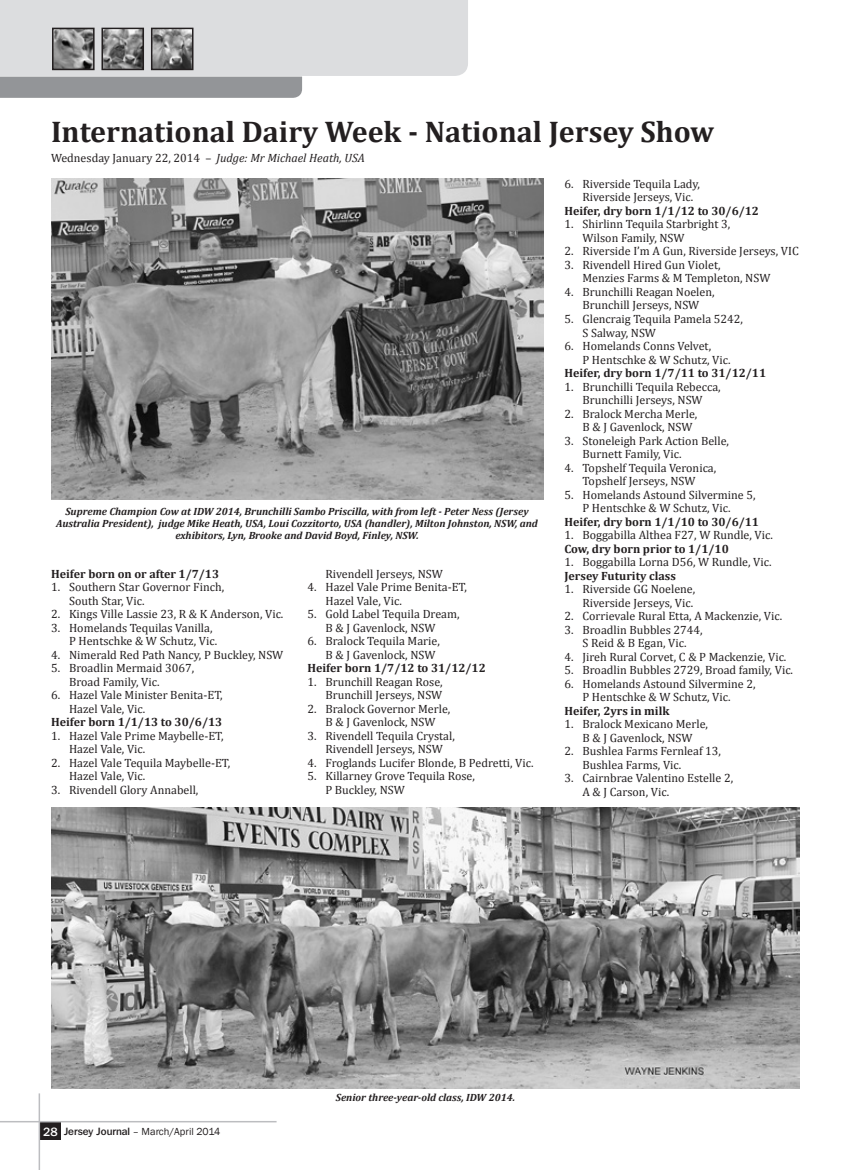
<style>
.page{position:relative;width:851px;height:1170px;background:#fff}
.page>*{position:absolute;margin:0;border:0;box-sizing:border-box;transform-origin:0 0}
.t1{font:700 30px "Cambria";color:#231f20}
.t2{font:12px "Cambria";color:#231f20}
.t3{font:700 12px "Cambria";color:#231f20}
.t4{font:italic 700 10.5px/12px "Cambria";color:#231f20;text-align:center}
.t5{font:10.5px "Franklin Gothic";color:#231f20}
.s1{font-style:italic}
.s2{font-family:"Franklin Gothic IT Cby BT";font-weight:500;font-size:12px;color:#fff}
.s3{font-family:"Franklin Gothic IT Cby BT";font-weight:500}
</style>
<div class="page">
<svg style="left:0;top:0;width:468px;height:98px;background:#d3d4d6"></svg>
<img style="left:55px;top:31px;width:37px;height:36px">
<div style="left:52px;top:28px;width:43px;height:42px;border:2px solid #231f20"></div>
<img style="left:104px;top:31px;width:37px;height:36px">
<div style="left:101px;top:28px;width:43px;height:42px;border:2px solid #231f20"></div>
<img style="left:154px;top:31px;width:36px;height:36px">
<div style="left:151px;top:28px;width:42px;height:42px;border:2px solid #231f20"></div>
<div style="left:40px;top:1122px;width:21px;height:17px;background:#231f20"></div>
<hr style="left:39px;top:1093px;width:1px;height:76px;background:#bcbdc0">
<hr style="left:0;top:1120px;width:276px;height:2px;background:#bcbdc0">
<img style="left:51px;top:178px;width:492px;height:322px">
<img style="left:51px;top:807px;width:748px;height:280px">
<p class="t1" style="left:51px;top:111px;width:664px">International Dairy Week - National Jersey Show</p>
<p class="t2" style="left:51px;top:151px;width:315px">Wednesday January 22, 2014 – <span class="s1">Judge: Mr Michael Heath, USA</span></p>
<p class="t4" style="left:56px;top:504px;width:483px">Supreme Champion Cow at IDW 2014, Brunchilli Sambo Priscilla, with from left - Peter Ness (Jersey<br>Australia President), judge Mike Heath, USA, Loui Cozzitorto, USA (handler), Milton Johnston, NSW, and exhibitors, Lyn, Brooke and David Boyd, Finley, NSW.</p>
<p class="t3" style="left:51px;top:565px;width:169px">Heifer born on or after 1/7/13</p>
<p class="t2" style="left:51px;top:580px;width:174px">1. Southern Star Governor Finch,</p>
<p class="t2" style="left:69px;top:593px;width:77px">South Star, Vic.</p>
<p class="t2" style="left:51px;top:607px;width:234px">2. Kings Ville Lassie 23, R &amp; K Anderson, Vic.</p>
<p class="t2" style="left:51px;top:620px;width:163px">3. Homelands Tequilas Vanilla,</p>
<p class="t2" style="left:69px;top:634px;width:149px">P Hentschke &amp; W Schutz, Vic.</p>
<p class="t2" style="left:51px;top:647px;width:234px">4. Nimerald Red Path Nancy, P Buckley, NSW</p>
<p class="t2" style="left:51px;top:661px;width:145px">5. Broadlin Mermaid 3067,</p>
<p class="t2" style="left:69px;top:674px;width:92px">Broad Family, Vic.</p>
<p class="t2" style="left:51px;top:688px;width:173px">6. Hazel Vale Minister Benita-ET,</p>
<p class="t2" style="left:69px;top:701px;width:78px">Hazel Vale, Vic.</p>
<p class="t3" style="left:51px;top:713px;width:173px">Heifer born 1/1/13 to 30/6/13</p>
<p class="t2" style="left:51px;top:728px;width:174px">1. Hazel Vale Prime Maybelle-ET,</p>
<p class="t2" style="left:69px;top:742px;width:78px">Hazel Vale, Vic.</p>
<p class="t2" style="left:51px;top:755px;width:181px">2. Hazel Vale Tequila Maybelle-ET,</p>
<p class="t2" style="left:69px;top:769px;width:78px">Hazel Vale, Vic.</p>
<p class="t2" style="left:51px;top:782px;width:149px">3. Rivendell Glory Annabell,</p>
<p class="t2" style="left:325px;top:566px;width:119px">Rivendell Jerseys, NSW</p>
<p class="t2" style="left:307px;top:580px;width:161px">4. Hazel Vale Prime Benita-ET,</p>
<p class="t2" style="left:325px;top:593px;width:78px">Hazel Vale, Vic.</p>
<p class="t2" style="left:307px;top:607px;width:154px">5. Gold Label Tequila Dream,</p>
<p class="t2" style="left:325px;top:620px;width:111px">B &amp; J Gavenlock, NSW</p>
<p class="t2" style="left:307px;top:634px;width:134px">6. Bralock Tequila Marie,</p>
<p class="t2" style="left:325px;top:647px;width:111px">B &amp; J Gavenlock, NSW</p>
<p class="t3" style="left:307px;top:659px;width:180px">Heifer born 1/7/12 to 31/12/12</p>
<p class="t2" style="left:307px;top:674px;width:137px">1. Brunchill Reagan Rose,</p>
<p class="t2" style="left:325px;top:688px;width:118px">Brunchill Jerseys, NSW</p>
<p class="t2" style="left:307px;top:701px;width:144px">2. Bralock Governor Merle,</p>
<p class="t2" style="left:325px;top:715px;width:111px">B &amp; J Gavenlock, NSW</p>
<p class="t2" style="left:307px;top:728px;width:149px">3. Rivendell Tequila Crystal,</p>
<p class="t2" style="left:325px;top:742px;width:119px">Rivendell Jerseys, NSW</p>
<p class="t2" style="left:307px;top:755px;width:227px">4. Froglands Lucifer Blonde, B Pedretti, Vic.</p>
<p class="t2" style="left:307px;top:769px;width:169px">5. Killarney Grove Tequila Rose,</p>
<p class="t2" style="left:325px;top:782px;width:81px">P Buckley, NSW</p>
<p class="t2" style="left:564px;top:177px;width:137px">6. Riverside Tequila Lady,</p>
<p class="t2" style="left:582px;top:190px;width:112px">Riverside Jerseys, Vic.</p>
<p class="t3" style="left:564px;top:202px;width:196px">Heifer, dry born 1/1/12 to 30/6/12</p>
<p class="t2" style="left:564px;top:217px;width:167px">1. Shirlinn Tequila Starbright 3,</p>
<p class="t2" style="left:582px;top:231px;width:104px">Wilson Family, NSW</p>
<p class="t2" style="left:564px;top:244px;width:236px">2. Riverside I’m A Gun, Riverside Jerseys, VIC</p>
<p class="t2" style="left:564px;top:258px;width:158px">3. Rivendell Hired Gun Violet,</p>
<p class="t2" style="left:582px;top:271px;width:189px">Menzies Farms &amp; M Templeton, NSW</p>
<p class="t2" style="left:564px;top:285px;width:151px">4. Brunchilli Reagan Noelen,</p>
<p class="t2" style="left:582px;top:298px;width:118px">Brunchill Jerseys, NSW</p>
<p class="t2" style="left:564px;top:312px;width:180px">5. Glencraig Tequila Pamela 5242,</p>
<p class="t2" style="left:582px;top:325px;width:75px">S Salway, NSW</p>
<p class="t2" style="left:564px;top:339px;width:148px">6. Homelands Conns Velvet,</p>
<p class="t2" style="left:582px;top:352px;width:149px">P Hentschke &amp; W Schutz, Vic.</p>
<p class="t3" style="left:564px;top:364px;width:203px">Heifer, dry born 1/7/11 to 31/12/11</p>
<p class="t2" style="left:564px;top:379px;width:158px">1. Brunchilli Tequila Rebecca,</p>
<p class="t2" style="left:582px;top:393px;width:122px">Brunchilli Jerseys, NSW</p>
<p class="t2" style="left:564px;top:406px;width:134px">2. Bralock Mercha Merle,</p>
<p class="t2" style="left:582px;top:420px;width:111px">B &amp; J Gavenlock, NSW</p>
<p class="t2" style="left:564px;top:433px;width:166px">3. Stoneleigh Park Action Belle,</p>
<p class="t2" style="left:582px;top:447px;width:100px">Burnett Family, Vic.</p>
<p class="t2" style="left:564px;top:460px;width:153px">4. Topshelf Tequila Veronica,</p>
<p class="t2" style="left:582px;top:474px;width:115px">Topshelf Jerseys, NSW</p>
<p class="t2" style="left:564px;top:487px;width:192px">5. Homelands Astound Silvermine 5,</p>
<p class="t2" style="left:582px;top:501px;width:149px">P Hentschke &amp; W Schutz, Vic.</p>
<p class="t3" style="left:564px;top:513px;width:196px">Heifer, dry born 1/1/10 to 30/6/11</p>
<p class="t2" style="left:564px;top:528px;width:210px">1. Boggabilla Althea F27, W Rundle, Vic.</p>
<p class="t3" style="left:564px;top:540px;width:166px">Cow, dry born prior to 1/1/10</p>
<p class="t2" style="left:564px;top:555px;width:208px">1. Boggabilla Lorna D56, W Rundle, Vic.</p>
<p class="t3" style="left:564px;top:567px;width:113px">Jersey Futurity class</p>
<p class="t2" style="left:564px;top:582px;width:132px">1. Riverside GG Noelene,</p>
<p class="t2" style="left:582px;top:595px;width:112px">Riverside Jerseys, Vic.</p>
<p class="t2" style="left:564px;top:609px;width:219px">2. Corrievale Rural Etta, A Mackenzie, Vic.</p>
<p class="t2" style="left:564px;top:622px;width:139px">3. Broadlin Bubbles 2744,</p>
<p class="t2" style="left:582px;top:636px;width:105px">S Reid &amp; B Egan, Vic.</p>
<p class="t2" style="left:564px;top:649px;width:223px">4. Jireh Rural Corvet, C &amp; P Mackenzie, Vic.</p>
<p class="t2" style="left:564px;top:663px;width:230px">5. Broadlin Bubbles 2729, Broad family, Vic.</p>
<p class="t2" style="left:564px;top:676px;width:192px">6. Homelands Astound Silvermine 2,</p>
<p class="t2" style="left:582px;top:690px;width:149px">P Hentschke &amp; W Schutz, Vic.</p>
<p class="t3" style="left:564px;top:702px;width:106px">Heifer, 2yrs in milk</p>
<p class="t2" style="left:564px;top:717px;width:145px">1. Bralock Mexicano Merle,</p>
<p class="t2" style="left:582px;top:730px;width:111px">B &amp; J Gavenlock, NSW</p>
<p class="t2" style="left:564px;top:744px;width:158px">2. Bushlea Farms Fernleaf 13,</p>
<p class="t2" style="left:582px;top:757px;width:100px">Bushlea Farms, Vic.</p>
<p class="t2" style="left:564px;top:771px;width:170px">3. Cairnbrae Valentino Estelle 2,</p>
<p class="t2" style="left:582px;top:784px;width:88px">A &amp; J Carson, Vic.</p>
<p class="t5" style="left:43px;top:1125px;width:179px"><span class="s2">28</span> <span class="s3">Jersey Journal</span> – March/April 2014</p>
<p class="t4" style="left:336px;top:1090px;width:181px">Senior three-year-old class, IDW 2014.</p>
</div>
